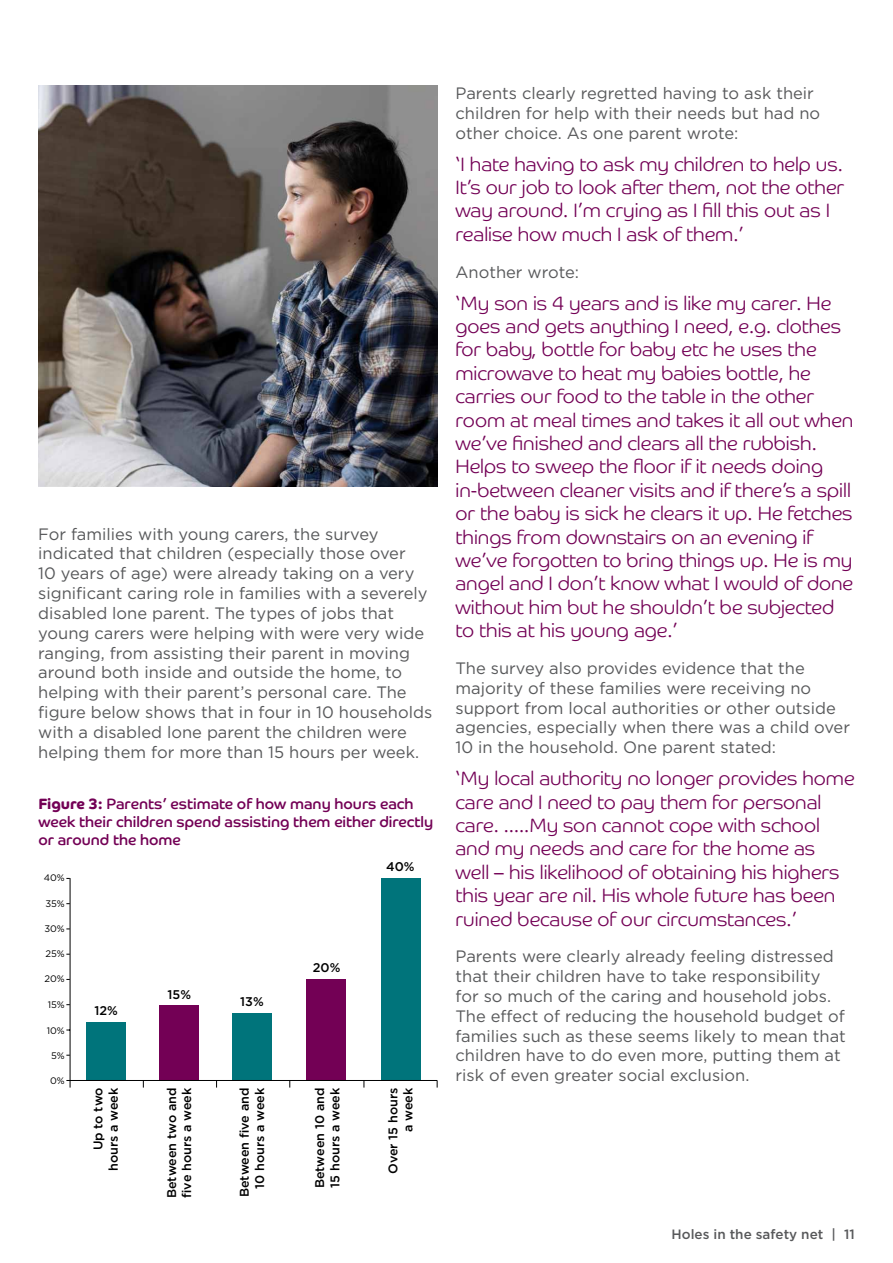
<style>
.page{position:relative;width:893px;height:1263px;background:#fff}
.page>*{position:absolute;margin:0;border:0;box-sizing:border-box;transform-origin:0 0}
.t1{font:19.5px/23.4px "Co Headline Lt";color:#730055}
.t2{font:16.5px/19.8px "Gotham";color:#58595b}
.t3{font:15px/18px "Co Headline";color:#730055}
.t4{font:500 13.5px "Gotham";color:#58595b}
.t5{font:500 12.6px/15.1px "Gotham";color:#000;text-align:right}
.t6{font:9.45px "Gotham";color:#000}
.s1{font-family:"Co Headline Bd"}
</style>
<div class="page">
<div style="left:87px;top:1022px;width:39px;height:58px;background:#00747b"></div>
<div style="left:159px;top:1005px;width:40px;height:75px;background:#730055"></div>
<div style="left:232px;top:1013px;width:40px;height:67px;background:#00747b"></div>
<div style="left:306px;top:979px;width:40px;height:101px;background:#730055"></div>
<div style="left:381px;top:878px;width:40px;height:202px;background:#00747b"></div>
<hr style="left:70px;top:878px;width:1px;height:202px;background:#000">
<hr style="left:70px;top:1080px;width:367px;height:1px;background:#000">
<svg style="left:66px;top:1080px;width:5px;height:7px"></svg>
<img style="left:38px;top:85px;width:399px;height:402px">
<p class="t2" style="left:38px;top:524px;width:395px">For families with young carers, the survey indicated that children (especially those over<br>10 years of age) were already taking on a very significant caring role in families with a severely disabled lone parent. The types of jobs that young carers were helping with were very wide ranging, from assisting their parent in moving around both inside and outside the home, to helping with their parent’s personal care. The figure below shows that in four in 10 households with a disabled lone parent the children were helping them for more than 15 hours per week.</p>
<p class="t3" style="left:38px;top:795px;width:396px"><span class="s1">Figure 3:</span> Parents’ estimate of how many hours each week their children spend assisting them either directly or around the home</p>
<p class="t6" style="left:44px;top:873px;width:22px">40%</p>
<p class="t6" style="left:45px;top:898px;width:21px">35%</p>
<p class="t6" style="left:44px;top:923px;width:22px">30%</p>
<p class="t6" style="left:45px;top:948px;width:21px">25%</p>
<p class="t6" style="left:44px;top:974px;width:22px">20%</p>
<p class="t6" style="left:48px;top:999px;width:19px">15%</p>
<p class="t6" style="left:47px;top:1025px;width:20px">10%</p>
<p class="t6" style="left:51px;top:1050px;width:15px">5%</p>
<p class="t6" style="left:50px;top:1075px;width:16px">0%</p>
<p class="t5" style="left:95px;top:1002px;width:25px">12%</p>
<p class="t5" style="left:168px;top:986px;width:25px">15%</p>
<p class="t5" style="left:240px;top:994px;width:25px">13%</p>
<p class="t5" style="left:90px;top:1171px;width:85px;rotate:-90deg">Up to two hours a week</p>
<p class="t5" style="left:164px;top:1198px;width:112px;text-align:left;rotate:-90deg">Between two and five hours a week</p>
<p class="t5" style="left:237px;top:1197px;width:111px;rotate:-90deg">Between five and<br>10 hours a week</p>
<p class="t5" style="left:313px;top:960px;width:29px">20%</p>
<p class="t5" style="left:386px;top:858px;width:30px">40%</p>
<p class="t5" style="left:312px;top:1188px;width:102px;text-align:left;rotate:-90deg">Between 10 and<br>15 hours a week</p>
<p class="t5" style="left:385px;top:1174px;width:88px;rotate:-90deg">Over 15 hours a week</p>
<p class="t2" style="left:455px;top:83px;width:366px">Parents clearly regretted having to ask their children for help with their needs but had no other choice. As one parent wrote:</p>
<p class="t1" style="left:455px;top:152px;width:390px">‘I hate having to ask my children to help us.<br>It’s our job to look after them, not the other way around. I’m crying as I fill this out as I realise how much I ask of them.’</p>
<p class="t2" style="left:455px;top:262px;width:125px">Another wrote:</p>
<p class="t1" style="left:455px;top:291px;width:399px">‘My son is 4 years and is like my carer. He goes and gets anything I need, e.g. clothes for baby, bottle for baby etc he uses the microwave to heat my babies bottle, he carries our food to the table in the other room at meal times and takes it all out when we’ve finished and clears all the rubbish.<br>Helps to sweep the floor if it needs doing in-between cleaner visits and if there’s a spill or the baby is sick he clears it up. He fetches things from downstairs on an evening if we’ve forgotten to bring things up. He is my angel and I don’t know what I would of done without him but he shouldn’t be subjected to this at his young age.’</p>
<p class="t2" style="left:455px;top:658px;width:396px">The survey also provides evidence that the majority of these families were receiving no support from local authorities or other outside agencies, especially when there was a child over 10 in the household. One parent stated:</p>
<p class="t1" style="left:455px;top:766px;width:401px">‘My local authority no longer provides home care and I need to pay them for personal care. …..My son cannot cope with school and my needs and care for the home as<br>well – his likelihood of obtaining his highers this year are nil. His whole future has been ruined because of our circumstances.’</p>
<p class="t2" style="left:455px;top:946px;width:392px">Parents were clearly already feeling distressed that their children have to take responsibility for so much of the caring and household jobs.<br>The effect of reducing the household budget of families such as these seems likely to mean that children have to do even more, putting them at risk of even greater social exclusion.</p>
<p class="t4" style="left:671px;top:1227px;width:185px">Holes in the safety net | 11</p>
</div>
